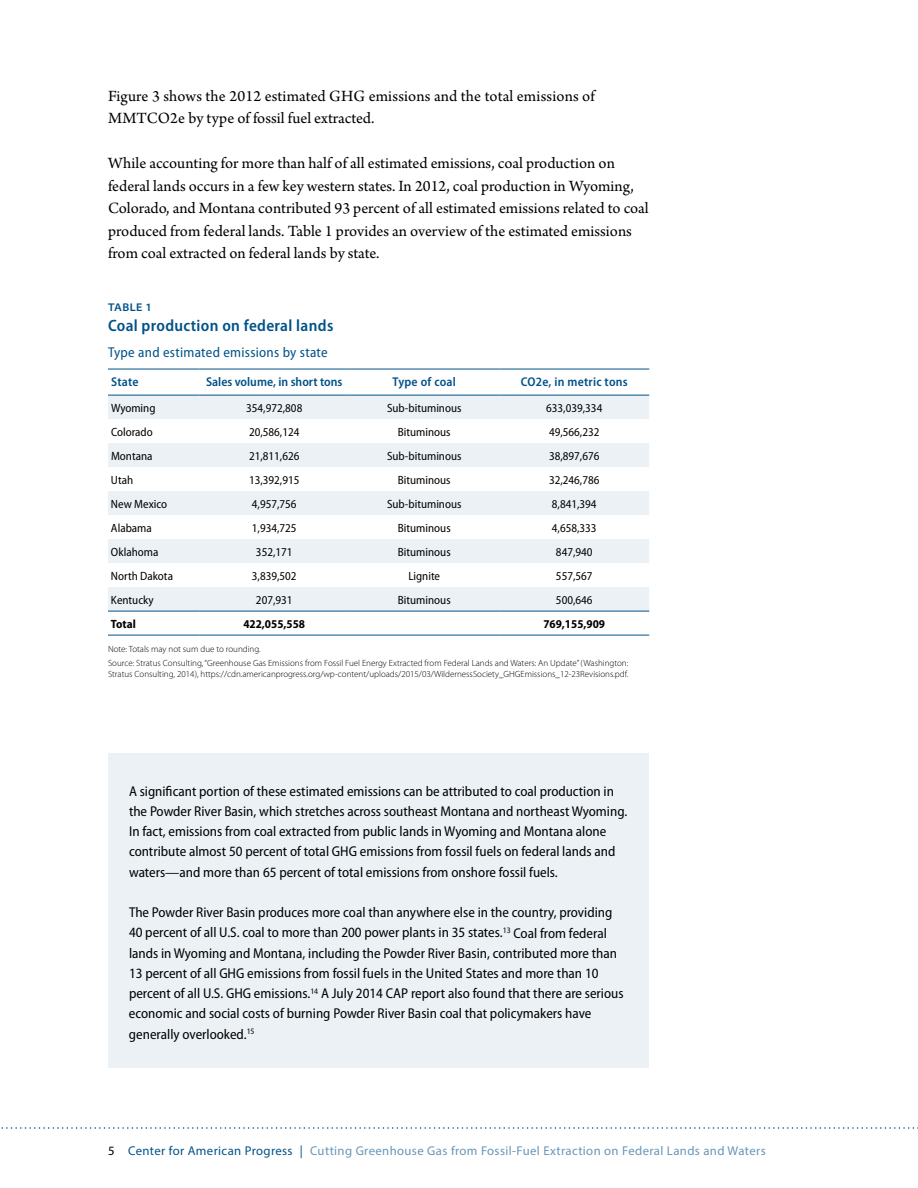
<style>
.page{position:relative;width:918px;height:1188px;background:#fff}
.page>*{position:absolute;margin:0;border:0;box-sizing:border-box;transform-origin:0 0}
.t1{font:16.5px/22.5px "Arno Pro";color:#000}
.t2{font:600 semi-condensed 16.5px "Myriad Pro";letter-spacing:.02em;color:#005288}
.t3{font:semi-condensed 14.25px/20.2px "Myriad Pro";color:#000}
.t4{font:semi-condensed 14.25px "Myriad Pro";letter-spacing:.02em;color:#005288}
.t5{font:12.75px "Myriad Pro";letter-spacing:.03em;color:#6697b8}
.t6{font:600 semi-condensed 12.75px "Myriad Pro";letter-spacing:.015em;color:#005288}
.t7{font:semi-condensed 12px "Myriad Pro";color:#000}
.t8{font:700 semi-condensed 12px "Myriad Pro";color:#000}
.t9{font:600 semi-expanded 11.25px "Myriad Pro";letter-spacing:.04em;color:#005288}
.t10{font:300 9px/13.8px "Myriad Pro";color:#000}
.s1{color:#000}
.s2{color:#005288}
</style>
<div class="page">
<svg style="left:1px;top:1127px;width:917px;height:2px"></svg>
<div style="left:108px;top:396px;width:541px;height:23px;background:#ebf1f5"></div>
<svg style="left:108px;top:443px;width:541px;height:192px;fill:#edf3f5"></svg>
<hr style="left:108px;top:369px;width:91px;height:1px;background:#005288">
<hr style="left:199px;top:369px;width:150px;height:1px;background:#005288">
<hr style="left:349px;top:369px;width:150px;height:1px;background:#005288">
<hr style="left:499px;top:369px;width:150px;height:1px;background:#005288">
<hr style="left:108px;top:395px;width:91px;height:1px;background:#005288">
<hr style="left:199px;top:395px;width:150px;height:1px;background:#005288">
<hr style="left:349px;top:395px;width:150px;height:1px;background:#005288">
<hr style="left:499px;top:395px;width:150px;height:1px;background:#005288">
<hr style="left:108px;top:635px;width:91px;height:1px;background:#005288">
<hr style="left:199px;top:635px;width:150px;height:1px;background:#005288">
<hr style="left:349px;top:635px;width:150px;height:1px;background:#005288">
<hr style="left:499px;top:635px;width:150px;height:1px;background:#005288">
<hr style="left:108px;top:611px;width:91px;height:1px;background:#005288">
<hr style="left:199px;top:611px;width:150px;height:1px;background:#005288">
<hr style="left:349px;top:611px;width:150px;height:1px;background:#005288">
<hr style="left:499px;top:611px;width:150px;height:1px;background:#005288">
<div style="left:108px;top:753px;width:541px;height:315px;background:#ebf1f5"></div>
<p class="t1" style="left:108px;top:85px;width:488px">Figure 3 shows the 2012 estimated GHG emissions and the total emissions of<br>MMTCO2e by type of fossil fuel extracted.</p>
<p class="t1" style="left:108px;top:153px;width:542px">While accounting for more than half of all estimated emissions, coal production on federal lands occurs in a few key western states. In 2012, coal production in Wyoming, Colorado, and Montana contributed 93 percent of all estimated emissions related to coal produced from federal lands. Table 1 provides an overview of the estimated emissions from coal extracted on federal lands by state.</p>
<p class="t9" style="left:108px;top:301px;width:46px">TABLE 1</p>
<p class="t2" style="left:108px;top:316px;width:227px">Coal production on federal lands</p>
<p class="t4" style="left:108px;top:345px;width:221px">Type and estimated emissions by state</p>
<p class="t6" style="left:111px;top:375px;width:29px">State</p>
<p class="t6" style="left:206px;top:375px;width:138px">Sales volume, in short tons</p>
<p class="t6" style="left:393px;top:375px;width:65px">Type of coal</p>
<p class="t6" style="left:521px;top:375px;width:109px">CO2e, in metric tons</p>
<p class="t7" style="left:111px;top:401px;width:46px">Wyoming</p>
<p class="t7" style="left:246px;top:401px;width:58px">354,972,808</p>
<p class="t7" style="left:387px;top:401px;width:76px">Sub-bituminous</p>
<p class="t7" style="left:546px;top:401px;width:58px">633,039,334</p>
<p class="t7" style="left:111px;top:425px;width:43px">Colorado</p>
<p class="t7" style="left:249px;top:425px;width:52px">20,586,124</p>
<p class="t7" style="left:398px;top:425px;width:54px">Bituminous</p>
<p class="t7" style="left:549px;top:425px;width:52px">49,566,232</p>
<p class="t7" style="left:111px;top:449px;width:43px">Montana</p>
<p class="t7" style="left:249px;top:449px;width:52px">21,811,626</p>
<p class="t7" style="left:387px;top:449px;width:76px">Sub-bituminous</p>
<p class="t7" style="left:549px;top:449px;width:52px">38,897,676</p>
<p class="t7" style="left:111px;top:473px;width:24px">Utah</p>
<p class="t7" style="left:249px;top:473px;width:52px">13,392,915</p>
<p class="t7" style="left:398px;top:473px;width:54px">Bituminous</p>
<p class="t7" style="left:549px;top:473px;width:52px">32,246,786</p>
<p class="t7" style="left:111px;top:497px;width:58px">New Mexico</p>
<p class="t7" style="left:252px;top:497px;width:46px">4,957,756</p>
<p class="t7" style="left:387px;top:497px;width:76px">Sub-bituminous</p>
<p class="t7" style="left:552px;top:497px;width:46px">8,841,394</p>
<p class="t7" style="left:111px;top:521px;width:42px">Alabama</p>
<p class="t7" style="left:252px;top:521px;width:46px">1,934,725</p>
<p class="t7" style="left:398px;top:521px;width:54px">Bituminous</p>
<p class="t7" style="left:552px;top:521px;width:46px">4,658,333</p>
<p class="t7" style="left:111px;top:545px;width:49px">Oklahoma</p>
<p class="t7" style="left:256px;top:545px;width:38px">352,171</p>
<p class="t7" style="left:398px;top:545px;width:54px">Bituminous</p>
<p class="t7" style="left:556px;top:545px;width:38px">847,940</p>
<p class="t7" style="left:111px;top:569px;width:64px">North Dakota</p>
<p class="t7" style="left:252px;top:569px;width:46px">3,839,502</p>
<p class="t7" style="left:408px;top:569px;width:33px">Lignite</p>
<p class="t7" style="left:556px;top:569px;width:38px">557,567</p>
<p class="t7" style="left:111px;top:593px;width:44px">Kentucky</p>
<p class="t7" style="left:256px;top:593px;width:38px">207,931</p>
<p class="t7" style="left:398px;top:593px;width:54px">Bituminous</p>
<p class="t7" style="left:556px;top:593px;width:38px">500,646</p>
<p class="t8" style="left:111px;top:617px;width:26px">Total</p>
<p class="t8" style="left:243px;top:617px;width:63px">422,055,558</p>
<p class="t8" style="left:543px;top:617px;width:63px">769,155,909</p>
<p class="t10" style="left:108px;top:642px;width:522px">Note: Totals may not sum due to rounding.<br>Source: Stratus Consulting, “Greenhouse Gas Emissions from Fossil Fuel Energy Extracted from Federal Lands and Waters: An Update” (Washington:</p>
<p class="t10" style="left:108px;top:667px;width:522px">Stratus Consulting, 2014), https://cdn.americanprogress.org/wp-content/uploads/2015/03/WildernessSociety_GHGEmissions_12-23Revisions.pdf.</p>
<p class="t3" style="left:129px;top:781px;width:500px">A significant portion of these estimated emissions can be attributed to coal production in the Powder River Basin, which stretches across southeast Montana and northeast Wyoming.<br>In fact, emissions from coal extracted from public lands in Wyoming and Montana alone contribute almost 50 percent of total GHG emissions from fossil fuels on federal lands and waters—and more than 65 percent of total emissions from onshore fossil fuels.</p>
<p class="t3" style="left:129px;top:903px;width:496px">The Powder River Basin produces more coal than anywhere else in the country, providing 40 percent of all U.S. coal to more than 200 power plants in 35 states.<sup>13</sup> Coal from federal lands in Wyoming and Montana, including the Powder River Basin, contributed more than 13 percent of all GHG emissions from fossil fuels in the United States and more than 10 percent of all U.S. GHG emissions.<sup>14</sup> A July 2014 CAP report also found that there are serious economic and social costs of burning Powder River Basin coal that policymakers have generally overlooked.<sup>15</sup></p>
<p class="t5" style="left:108px;top:1143px;width:659px"><span class="s1">5</span> <span class="s2">Center for American Progress |</span> Cutting Greenhouse Gas from Fossil-Fuel Extraction on Federal Lands and Waters</p>
</div>
